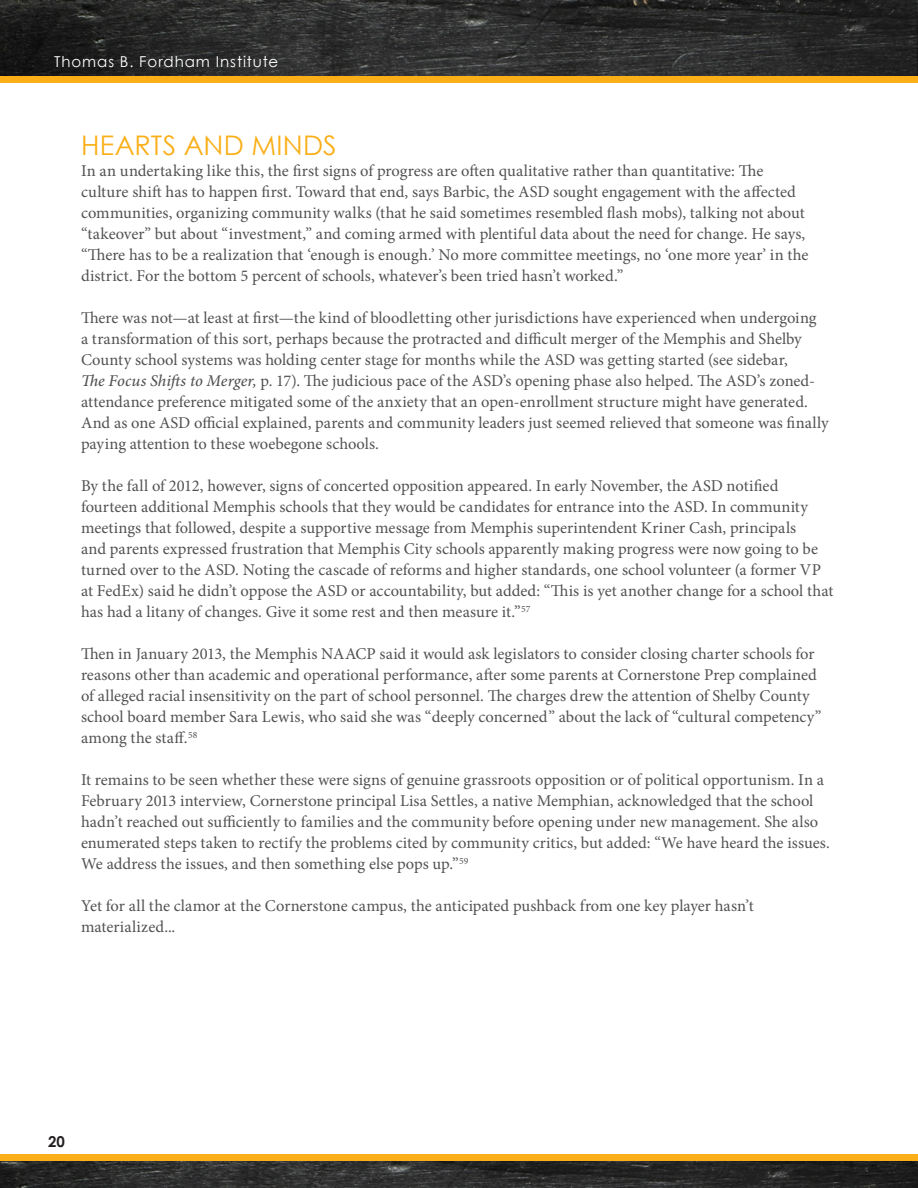
<style>
.page{position:relative;width:918px;height:1188px;background:#fff}
.page>*{position:absolute;margin:0;border:0;box-sizing:border-box;transform-origin:0 0}
.t1{font:27px "Century Gothic";letter-spacing:.01em;color:#faaf18}
.t2{font:16.5px/21px "Minion Pro";color:#515251}
.t3{font:15px "Century Gothic";letter-spacing:.065em;color:#fff}
.t4{font:700 15px "Century Gothic";color:#231f20}
.s1{font-weight:500;font-style:italic}
</style>
<div class="page">
<img style="left:0;top:0;width:917px;height:77px">
<img style="left:0;top:1161px;width:917px;height:27px">
<div style="left:0;top:77px;width:918px;height:6px;background:#faaf18"></div>
<div style="left:0;top:1154px;width:918px;height:7px;background:#faaf18"></div>
<img style="left:917px;top:0;width:1px;height:77px">
<svg style="left:917px;top:1161px;width:1px;height:27px"></svg>
<p class="t3" style="left:54px;top:52px;width:226px">Thomas B. Fordham Institute</p>
<p class="t1" style="left:81px;top:129px;width:257px">HEARTS AND MINDS</p>
<p class="t2" style="left:81px;top:161px;width:729px">In an undertaking like this, the first signs of progress are often qualitative rather than quantitative: The culture shift has to happen first. Toward that end, says Barbic, the ASD sought engagement with the affected communities, organizing community walks (that he said sometimes resembled flash mobs), talking not about “takeover” but about “investment,” and coming armed with plentiful data about the need for change. He says, “There has to be a realization that ‘enough is enough.’ No more committee meetings, no ‘one more year’ in the district. For the bottom 5 percent of schools, whatever’s been tried hasn’t worked.”</p>
<p class="t2" style="left:81px;top:308px;width:749px">There was not—at least at first—the kind of bloodletting other jurisdictions have experienced when undergoing<br>a transformation of this sort, perhaps because the protracted and difficult merger of the Memphis and Shelby County school systems was holding center stage for months while the ASD was getting started (see sidebar,<br><span class="s1">The Focus Shifts to Merger,</span> p. 17). The judicious pace of the ASD’s opening phase also helped. The ASD’s zoned&shy;attendance preference mitigated some of the anxiety that an open-enrollment structure might have generated.<br>And as one ASD official explained, parents and community leaders just seemed relieved that someone was finally paying attention to these woebegone schools.</p>
<p class="t2" style="left:81px;top:476px;width:754px">By the fall of 2012, however, signs of concerted opposition appeared. In early November, the ASD notified fourteen additional Memphis schools that they would be candidates for entrance into the ASD. In community meetings that followed, despite a supportive message from Memphis superintendent Kriner Cash, principals<br>and parents expressed frustration that Memphis City schools apparently making progress were now going to be turned over to the ASD. Noting the cascade of reforms and higher standards, one school volunteer (a former VP at FedEx) said he didn’t oppose the ASD or accountability, but added: “This is yet another change for a school that has had a litany of changes. Give it some rest and then measure it.”<sup>57</sup></p>
<p class="t2" style="left:81px;top:644px;width:742px">Then in January 2013, the Memphis NAACP said it would ask legislators to consider closing charter schools for reasons other than academic and operational performance, after some parents at Cornerstone Prep complained of alleged racial insensitivity on the part of school personnel. The charges drew the attention of Shelby County school board member Sara Lewis, who said she was “deeply concerned” about the lack of “cultural competency” among the staff.<sup>58</sup></p>
<p class="t2" style="left:81px;top:770px;width:750px">It remains to be seen whether these were signs of genuine grassroots opposition or of political opportunism. In a February 2013 interview, Cornerstone principal Lisa Settles, a native Memphian, acknowledged that the school hadn’t reached out sufficiently to families and the community before opening under new management. She also enumerated steps taken to rectify the problems cited by community critics, but added: “We have heard the issues.<br>We address the issues, and then something else pops up.”<sup>59</sup></p>
<p class="t2" style="left:81px;top:896px;width:674px">Yet for all the clamor at the Cornerstone campus, the anticipated pushback from one key player hasn’t materialized...</p>
<p class="t4" style="left:48px;top:1132px;width:18px">20</p>
</div>
